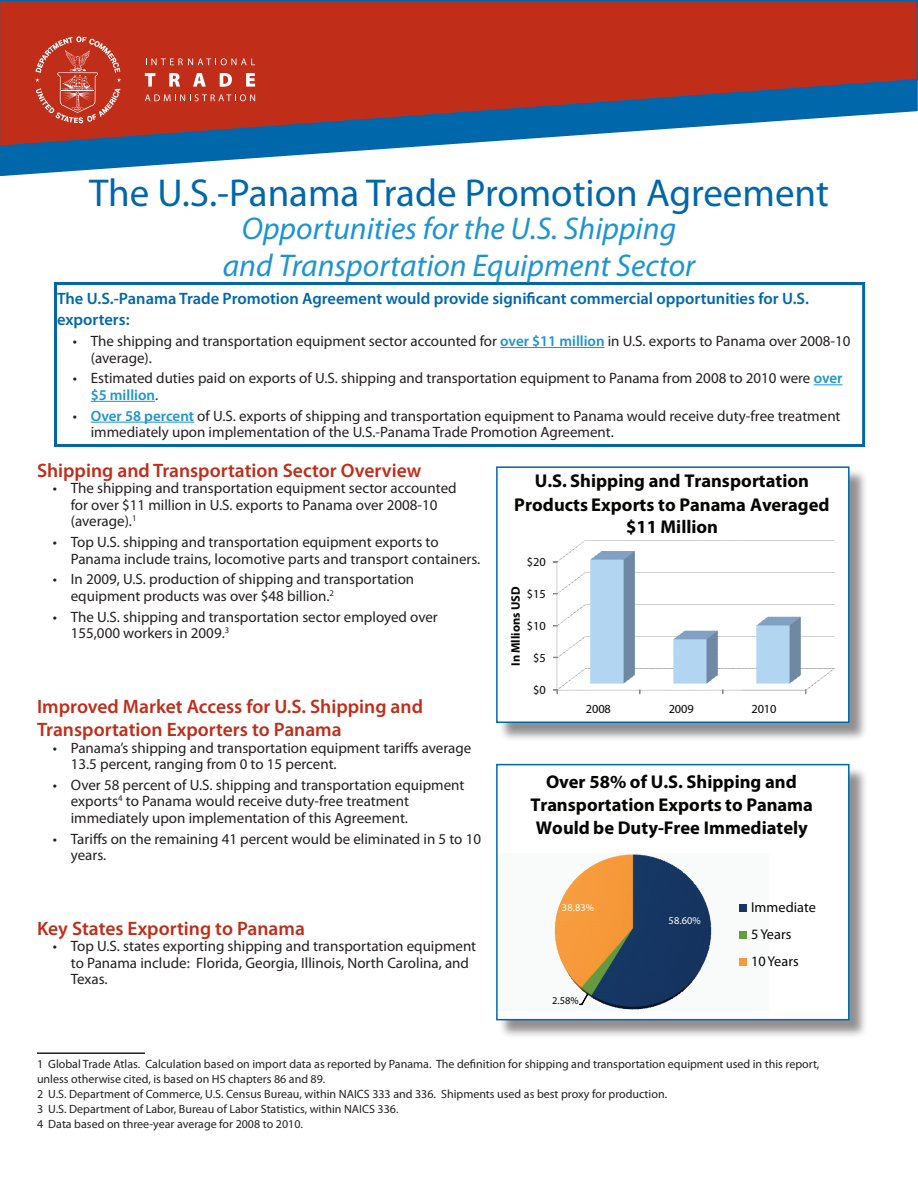
<style>
.page{position:relative;width:918px;height:1188px;background:#fff}
.page>*{position:absolute;margin:0;border:0;box-sizing:border-box;transform-origin:0 0}
.Heading_7{font:39px "Myriad Pro";color:#0067aa}
.Sector_Title_2{font:italic 31.5px "Myriad Pro";color:#1c94d2}
.Heading_2{font:600 19.5px/23.4px "Myriad Pro";color:#c02d19}
.t1{font:700 18.6px/23px "Myriad Pro";color:#050504;text-align:center}
.t2{font:700 18.45px/23px "Myriad Pro";color:#050504;text-align:center}
.Heading_1{font:600 16.5px/21px "Myriad Pro";color:#0067aa}
.t3{font:15px/16.5px "Myriad Pro";color:#231f20}
.t4{font:14.25px/27px "Myriad Pro";letter-spacing:.005em;color:#050504}
.t5{font:12.3px "Myriad Pro";letter-spacing:-.01em;color:#050504}
.t6{font:700 12.3px "Myriad Pro";letter-spacing:.005em;color:#050504}
.Footnote{font:12px/15px "Myriad Pro";color:#231f20}
.t7{font:10.35px "Myriad Pro";letter-spacing:.005em;color:#fff}
.t8{font:10.35px "Myriad Pro";color:#050504}
.s1{font-weight:600;color:#1c94d2}
</style>
<div class="page">
<svg style="left:0;top:148px;width:397px;height:28px"></svg>
<svg style="left:0;top:0;width:918px;height:148px;background:#9f4847"></svg>
<svg style="left:35px;top:36px;width:86px;height:87px;background:#c84938"></svg>
<svg style="left:146px;top:58px;width:109px;height:7px"></svg>
<svg style="left:145px;top:73px;width:10px;height:14px"></svg>
<svg style="left:169px;top:73px;width:11px;height:14px"></svg>
<svg style="left:193px;top:73px;width:13px;height:14px"></svg>
<svg style="left:220px;top:73px;width:12px;height:14px"></svg>
<svg style="left:246px;top:73px;width:9px;height:14px"></svg>
<svg style="left:145px;top:94px;width:110px;height:7px"></svg>
<hr style="left:500px;top:347px;width:105px;height:1px;background:#1c94d2">
<svg style="left:814px;top:384px;width:29px;height:1px"></svg>
<hr style="left:91px;top:401px;width:64px;height:1px;background:#1c94d2">
<hr style="left:91px;top:422px;width:103px;height:1px;background:#1c94d2">
<div style="left:54px;top:282px;width:811px;height:165px;border:3px solid #0067aa"></div>
<hr style="left:37px;top:1052px;width:108px;height:2px;background:#231f20">
<div style="left:498px;top:469px;width:370px;height:273px;background:#231f20;opacity:.5"></div>
<div style="left:497px;top:467px;width:352px;height:255px;background:#fff"></div>
<img style="left:556px;top:540px;width:279px;height:151px">
<div style="left:496px;top:466px;width:354px;height:257px;border:2px solid #0067aa"></div>
<div style="left:498px;top:766px;width:370px;height:273px;background:#231f20;opacity:.5"></div>
<div style="left:497px;top:765px;width:351px;height:255px;background:#fff"></div>
<img style="left:554px;top:854px;width:158px;height:156px">
<svg style="left:580px;top:994px;width:8px;height:11px"></svg>
<div style="left:739px;top:904px;width:8px;height:8px;background:#193564"></div>
<div style="left:739px;top:931px;width:8px;height:8px;background:#669b41"></div>
<div style="left:739px;top:958px;width:8px;height:8px;background:#f79938"></div>
<div style="left:496px;top:764px;width:354px;height:256px;border:2px solid #0067aa"></div>
<p class="Heading_7" style="left:89px;top:169px;width:741px">The U.S.-Panama Trade Promotion Agreement</p>
<p class="Sector_Title_2" style="left:242px;top:209px;width:436px">Opportunities for the U.S. Shipping</p>
<p class="Sector_Title_2" style="left:223px;top:246px;width:474px">and Transportation Equipment Sector</p>
<p class="Heading_1" style="left:57px;top:288px;width:754px">The U.S.-Panama Trade Promotion Agreement would provide significant commercial opportunities for U.S. exporters:</p>
<p class="t3" style="left:91px;top:333px;width:761px;text-indent:-18px">• The shipping and transportation equipment sector accounted for <span class="s1">over $11 million</span> in U.S. exports to Panama over 2008-10 (average).</p>
<p class="t3" style="left:91px;top:370px;width:753px;text-indent:-18px">• Estimated duties paid on exports of U.S. shipping and transportation equipment to Panama from 2008 to 2010 were <span class="s1">over $5 million</span>.</p>
<p class="t3" style="left:91px;top:407px;width:751px;text-indent:-18px">• <span class="s1">Over 58 percent</span> of U.S. exports of shipping and transportation equipment to Panama would receive duty-free treatment immediately upon implementation of the U.S.-Panama Trade Promotion Agreement.</p>
<p class="Heading_2" style="left:37px;top:458px;width:386px">Shipping and Transportation Sector Overview</p>
<p class="t3" style="left:71px;top:480px;width:387px;text-indent:-18px">• The shipping and transportation equipment sector accounted for over $11 million in U.S. exports to Panama over 2008-10 (average).<sup>1</sup></p>
<p class="t3" style="left:71px;top:534px;width:411px;text-indent:-18px">• Top U.S. shipping and transportation equipment exports to<br>Panama include trains, locomotive parts and transport containers.</p>
<p class="t3" style="left:71px;top:571px;width:345px;text-indent:-18px">• In 2009, U.S. production of shipping and transportation equipment products was over $48 billion.<sup>2</sup></p>
<p class="t3" style="left:71px;top:608px;width:369px;text-indent:-18px">• The U.S. shipping and transportation sector employed over<br>155,000 workers in 2009.<sup>3</sup></p>
<p class="Heading_2" style="left:37px;top:694px;width:387px">Improved Market Access for U.S. Shipping and<br>Transportation Exporters to Panama</p>
<p class="t3" style="left:71px;top:739px;width:402px;text-indent:-18px">• Panama’s shipping and transportation equipment tariffs average<br>13.5 percent, ranging from 0 to 15 percent.</p>
<p class="t3" style="left:71px;top:776px;width:395px;text-indent:-18px">• Over 58 percent of U.S. shipping and transportation equipment exports<sup>4</sup> to Panama would receive duty-free treatment immediately upon implementation of this Agreement.</p>
<p class="t3" style="left:71px;top:830px;width:412px;text-indent:-18px">• Tariffs on the remaining 41 percent would be eliminated in 5 to 10 years.</p>
<p class="Heading_2" style="left:37px;top:916px;width:269px">Key States Exporting to Panama</p>
<p class="t3" style="left:71px;top:938px;width:407px;text-indent:-18px">• Top U.S. states exporting shipping and transportation equipment to Panama include: Florida, Georgia, Illinois, North Carolina, and<br>Texas.</p>
<p class="t1" style="left:514px;top:469px;width:317px">U.S. Shipping and Transportation<br>Products Exports to Panama Averaged $11 Million</p>
<p class="t5" style="left:527px;top:555px;width:20px">$20</p>
<p class="t6" style="left:508px;top:666px;width:81px;rotate:-90deg">In Mllions USD</p>
<p class="t5" style="left:527px;top:586px;width:20px">$15</p>
<p class="t5" style="left:527px;top:618px;width:20px">$10</p>
<p class="t5" style="left:533px;top:650px;width:14px">$5</p>
<p class="t5" style="left:533px;top:682px;width:14px">$0</p>
<p class="t5" style="left:586px;top:701px;width:26px">2008</p>
<p class="t5" style="left:669px;top:701px;width:26px">2009</p>
<p class="t5" style="left:752px;top:701px;width:26px">2010</p>
<p class="t2" style="left:530px;top:770px;width:284px">Over 58% of U.S. Shipping and<br>Transportation Exports to Panama<br>Would be Duty-Free Immediately</p>
<p class="t7" style="left:562px;top:902px;width:34px">38.83%</p>
<p class="t4" style="left:751px;top:894px;width:66px">Immediate<br>5 Years<br>10 Years</p>
<p class="t7" style="left:669px;top:914px;width:34px">58.60%</p>
<p class="t8" style="left:552px;top:994px;width:28px">2.58%</p>
<p class="Footnote" style="left:37px;top:1057px;width:784px">1 Global Trade Atlas. Calculation based on import data as reported by Panama. The definition for shipping and transportation equipment used in this report, unless otherwise cited, is based on HS chapters 86 and 89.</p>
<p class="Footnote" style="left:37px;top:1087px;width:632px">2 U.S. Department of Commerce, U.S. Census Bureau, within NAICS 333 and 336. Shipments used as best proxy for production.</p>
<p class="Footnote" style="left:37px;top:1102px;width:363px">3 U.S. Department of Labor, Bureau of Labor Statistics, within NAICS 336.</p>
<p class="Footnote" style="left:37px;top:1117px;width:267px">4 Data based on three-year average for 2008 to 2010.</p>
</div>
